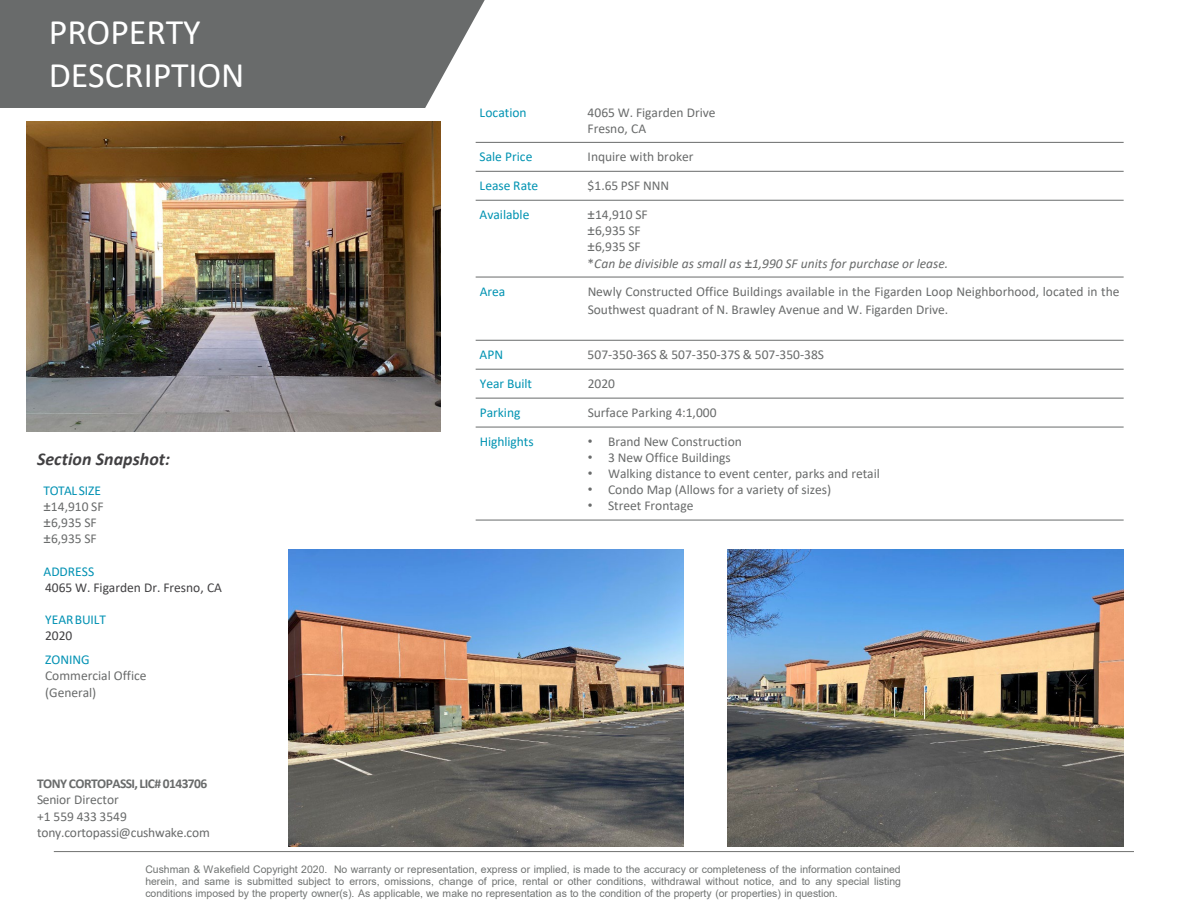
<style>
.page{position:relative;width:1188px;height:918px;background:#fff}
.page>*{position:absolute;margin:0;border:0;box-sizing:border-box;transform-origin:0 0}
.t1{font:36px/43.2px "Calibri";color:#fff}
.t2{font:italic 700 18px "Calibri";letter-spacing:.005em;color:#414042}
.t3{font:13.5px/17.9px "Calibri";color:#696b6b}
.t4{font:13.5px "Calibri";color:#0093b2}
.t5{font:italic 13.5px "Calibri";color:#696b6b}
.t6{font:13.5px "Calibri";letter-spacing:-.005em;color:#0091b3}
.t7{font:13.5px "Calibri";color:#414042}
.t8{font:700 13.5px "Calibri";letter-spacing:-.04em;color:#696b6b}
.t9{font:10.5px/12px "Arial";letter-spacing:-.005em;color:#707372;text-align:justify}
.s1{font-family:"Arial"}
.s2{font-style:normal}
</style>
<div class="page">
<hr style="left:54px;top:851px;width:1080px;height:1px;background:#717271">
<div style="left:0;top:0;width:485px;height:108px;background:#696b6b"></div>
<hr style="left:476px;top:142px;width:648px;height:1px;background:#696b6b">
<hr style="left:476px;top:171px;width:648px;height:1px;background:#696b6b">
<hr style="left:476px;top:200px;width:648px;height:1px;background:#696b6b">
<hr style="left:476px;top:277px;width:648px;height:1px;background:#696b6b">
<hr style="left:476px;top:369px;width:648px;height:1px;background:#696b6b">
<hr style="left:476px;top:398px;width:648px;height:1px;background:#696b6b">
<hr style="left:476px;top:427px;width:648px;height:1px;background:#696b6b">
<hr style="left:476px;top:340px;width:648px;height:1px;background:#696b6b">
<hr style="left:476px;top:520px;width:648px;height:1px;background:#696b6b">
<img style="left:27px;top:121px;width:414px;height:311px">
<img style="left:728px;top:550px;width:396px;height:297px">
<img style="left:288px;top:550px;width:396px;height:297px">
<h2 class="t1" style="left:49px;top:10px;width:197px">PROPERTY<br>DESCRIPTION</h2>
<p class="t2" style="left:37px;top:446px;width:135px">Section Snapshot:</p>
<p class="t6" style="left:44px;top:481px;width:59px">TOTALSIZE</p>
<p class="t3" style="left:44px;top:497px;width:62px"><span class="s1">±</span>14,910 SF</p>
<p class="t3" style="left:44px;top:513px;width:55px"><span class="s1">±</span>6,935 SF</p>
<p class="t3" style="left:44px;top:530px;width:55px"><span class="s1">±</span>6,935 SF</p>
<p class="t6" style="left:44px;top:562px;width:52px">ADDRESS</p>
<p class="t7" style="left:45px;top:578px;width:179px">4065 W. Figarden Dr. Fresno, CA</p>
<p class="t6" style="left:45px;top:610px;width:62px">YEARBUILT</p>
<p class="t7" style="left:45px;top:627px;width:29px">2020</p>
<p class="t6" style="left:45px;top:650px;width:46px">ZONING</p>
<p class="t3" style="left:45px;top:667px;width:103px">Commercial Office</p>
<p class="t3" style="left:45px;top:683px;width:53px">(General)</p>
<p class="t4" style="left:480px;top:103px;width:49px">Location</p>
<p class="t3" style="left:588px;top:103px;width:130px">4065 W. Figarden Drive</p>
<p class="t3" style="left:588px;top:119px;width:60px">Fresno, CA</p>
<p class="t4" style="left:480px;top:147px;width:54px">Sale Price</p>
<p class="t3" style="left:588px;top:147px;width:108px">Inquire with broker</p>
<p class="t4" style="left:480px;top:176px;width:60px">Lease Rate</p>
<p class="t3" style="left:588px;top:176px;width:83px">$1.65 PSF NNN</p>
<p class="t4" style="left:480px;top:205px;width:51px">Available</p>
<p class="t3" style="left:588px;top:205px;width:62px"><span class="s1">±</span>14,910 SF</p>
<p class="t3" style="left:588px;top:221px;width:55px"><span class="s1">±</span>6,935 SF</p>
<p class="t3" style="left:588px;top:238px;width:55px"><span class="s1">±</span>6,935 SF</p>
<p class="t5" style="left:588px;top:254px;width:362px"><span class="s2">*</span>Can be divisible as small as <span class="s1">±</span>1,990 SF units for purchase or lease.</p>
<p class="t4" style="left:480px;top:282px;width:27px">Area</p>
<p class="t3" style="left:588px;top:283px;width:533px">Newly Constructed Office Buildings available in the Figarden Loop Neighborhood, located in the<br>Southwest quadrant of N. Brawley Avenue and W. Figarden Drive.</p>
<p class="t4" style="left:480px;top:345px;width:25px">APN</p>
<p class="t3" style="left:588px;top:345px;width:238px">507-350-36S &amp; 507-350-37S &amp; 507-350-38S</p>
<p class="t4" style="left:480px;top:374px;width:54px">Year Built</p>
<p class="t3" style="left:588px;top:374px;width:29px">2020</p>
<p class="t4" style="left:480px;top:403px;width:42px">Parking</p>
<p class="t3" style="left:588px;top:403px;width:130px">Surface Parking 4:1,000</p>
<p class="t4" style="left:480px;top:432px;width:56px">Highlights</p>
<p class="t3" style="left:588px;top:432px;width:156px"><span class="s1">•</span> Brand New Construction</p>
<p class="t3" style="left:588px;top:448px;width:144px"><span class="s1">•</span> 3 New Office Buildings</p>
<p class="t3" style="left:588px;top:464px;width:294px"><span class="s1">•</span> Walking distance to event center, parks and retail</p>
<p class="t3" style="left:588px;top:481px;width:245px"><span class="s1">•</span> Condo Map (Allows for a variety of sizes)</p>
<p class="t3" style="left:588px;top:497px;width:107px"><span class="s1">•</span> Street Frontage</p>
<p class="t8" style="left:37px;top:774px;width:172px">TONY CORTOPASSI, LIC# 0143706</p>
<p class="t3" style="left:37px;top:791px;width:83px">Senior Director</p>
<p class="t3" style="left:37px;top:807px;width:91px">+1 559 433 3549</p>
<p class="t3" style="left:37px;top:823px;width:174px">tony.cortopassi@cushwake.com</p>
<p class="t9" style="left:145px;top:864px;width:757px">Cushman &amp; Wakefield Copyright 2020. No warranty or representation, express or implied, is made to the accuracy or completeness of the information contained herein, and same is submitted subject to errors, omissions, change of price, rental or other conditions, withdrawal without notice, and to any special listing conditions imposed by the property owner(s). As applicable, we make no representation as to the condition of the property (or properties) in question.</p>
</div>
